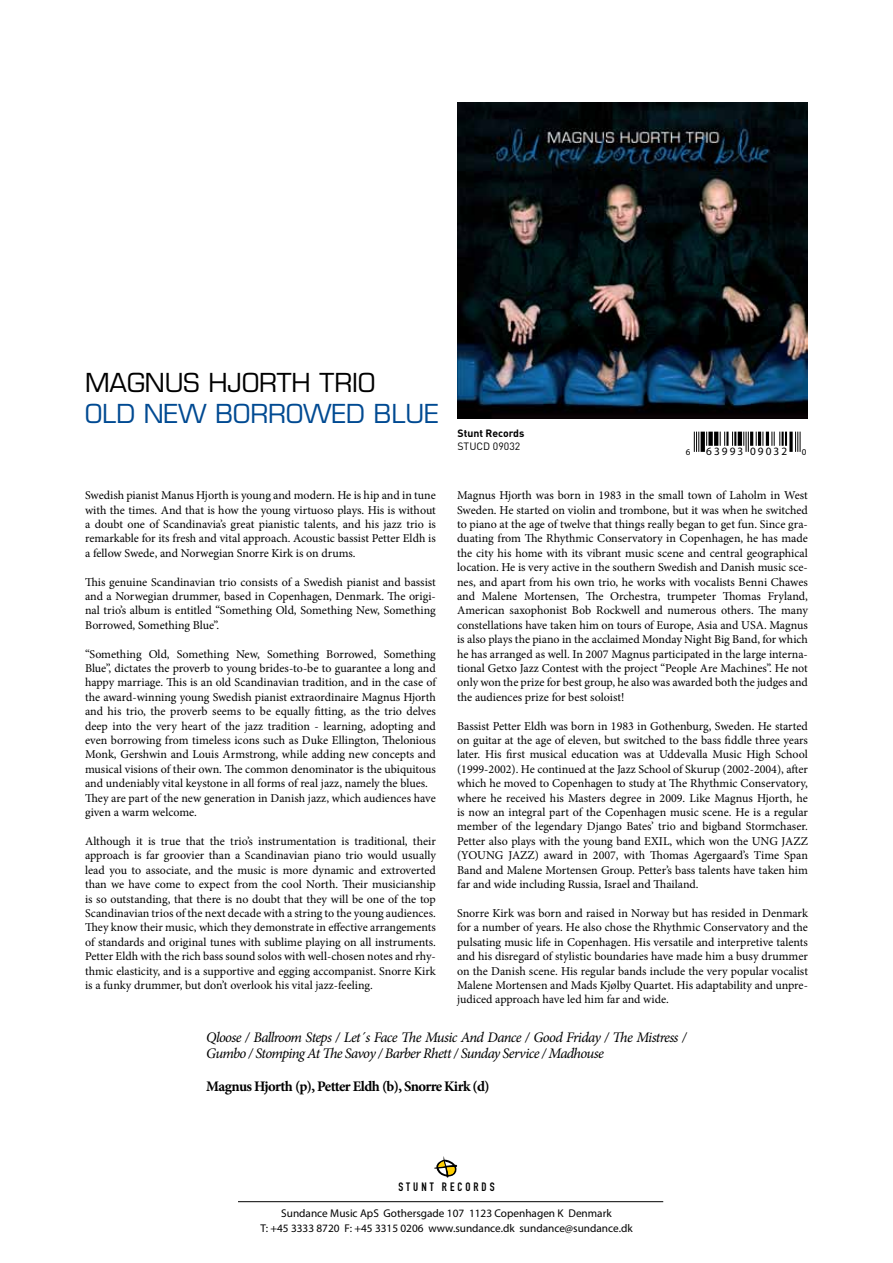
<style>
.page{position:relative;width:893px;height:1263px;background:#fff}
.page>*{position:absolute;margin:0;border:0;box-sizing:border-box;transform-origin:0 0}
.t1{font:25.5px "Eurostile LT Std";color:#004a92}
.t2{font:25.5px "Eurostile LT Std";color:#000}
.t3{font:italic 14.7px/16.5px "Minion Pro";letter-spacing:-.045em;color:#000}
.t4{font:700 14.7px "Minion Pro";letter-spacing:-.04em;color:#000}
.t5{font:12px/14.4px "Minion Pro";color:#000;text-align:justify}
.t6{font:12px "DIN Engschrift Std";letter-spacing:.25em;color:#000}
.t7{font:11.25px/15px "Myriad Pro";color:#000;text-align:center}
.t8{font:11.25px "Myriad Pro";letter-spacing:.185em;color:#000}
.t9{font:700 10.5px "DIN";color:#000}
.t10{font:10.5px "DIN";color:#000}
.t11{font:9px "Myriad Pro";color:#000}
</style>
<div class="page">
<hr style="left:238px;top:1201px;width:425px;height:1px;background:#000">
<svg style="left:434px;top:1156px;width:23px;height:21px"></svg>
<img style="left:457px;top:102px;width:351px;height:317px">
<svg style="left:694px;top:432px;width:5px;height:20px"></svg>
<svg style="left:701px;top:432px;width:4px;height:20px"></svg>
<svg style="left:706px;top:432px;width:1px;height:14px"></svg>
<div style="left:708px;top:432px;width:5px;height:14px;background:#000"></div>
<svg style="left:714px;top:432px;width:4px;height:14px"></svg>
<svg style="left:720px;top:432px;width:16px;height:14px"></svg>
<hr style="left:738px;top:432px;width:4px;height:14px;background:#000">
<svg style="left:743px;top:432px;width:6px;height:20px"></svg>
<hr style="left:750px;top:432px;width:3px;height:14px;background:#000">
<svg style="left:756px;top:432px;width:7px;height:14px"></svg>
<hr style="left:766px;top:432px;width:3px;height:14px;background:#000">
<svg style="left:771px;top:432px;width:16px;height:14px"></svg>
<svg style="left:789px;top:432px;width:4px;height:20px"></svg>
<svg style="left:795px;top:432px;width:6px;height:20px"></svg>
<h1 class="t2" style="left:85px;top:367px;width:292px">MAGNUS HJORTH TRIO</h1>
<h1 class="t1" style="left:85px;top:398px;width:355px">OLD NEW BORROWED BLUE</h1>
<p class="t5" style="left:85px;top:488px;width:352px">Swedish pianist Manus Hjorth is young and modern. He is hip and in tune with the times. And that is how the young virtuoso plays. His is without a doubt one of Scandinavia’s great pianistic talents, and his jazz trio is remarkable for its fresh and vital approach. Acoustic bassist Petter Eldh is a fellow Swede, and Norwegian Snorre Kirk is on drums.</p>
<p class="t5" style="left:85px;top:575px;width:352px">This genuine Scandinavian trio consists of a Swedish pianist and bassist and a Norwegian drummer, based in Copenhagen, Denmark. The origi&shy;nal trio’s album is entitled “Something Old, Something New, Something Borrowed, Something Blue”.</p>
<p class="t5" style="left:85px;top:647px;width:352px;text-align:left">“Something Old, Something New, Something Borrowed, Something Blue”, dictates the proverb to young brides-to-be to guarantee a long and happy marriage. This is an old Scandinavian tradition, and in the case of the award-winning young Swedish pianist extraordinaire Magnus Hjorth and his trio, the proverb seems to be equally fitting, as the trio delves deep into the very heart of the jazz tradition - learning, adopting and even borrowing from timeless icons such as Duke Ellington, Thelonious Monk, Gershwin and Louis Armstrong, while adding new concepts and musical visions of their own. The common denominator is the ubiquitous and undeniably vital keystone in all forms of real jazz, namely the blues.<br>They are part of the new generation in Danish jazz, which audiences have given a warm welcome.</p>
<p class="t5" style="left:85px;top:834px;width:352px">Although it is true that the trio’s instrumentation is traditional, their approach is far groovier than a Scandinavian piano trio would usually lead you to associate, and the music is more dynamic and extroverted than we have come to expect from the cool North. Their musicianship is so outstanding, that there is no doubt that they will be one of the top Scandinavian trios of the next decade with a string to the young audiences.<br>They know their music, which they demonstrate in effective arrangements of standards and original tunes with sublime playing on all instruments.<br>Petter Eldh with the rich bass sound solos with well-chosen notes and rhy&shy;thmic elasticity, and is a supportive and egging accompanist. Snorre Kirk is a funky drummer, but don’t overlook his vital jazz-feeling.</p>
<p class="t9" style="left:457px;top:427px;width:68px">Stunt Records</p>
<p class="t10" style="left:457px;top:440px;width:64px">STUCD 09032</p>
<p class="t11" style="left:686px;top:447px;width:6px">6</p>
<p class="t8" style="left:706px;top:444px;width:83px">63993 09032</p>
<p class="t11" style="left:802px;top:447px;width:6px">0</p>
<p class="t5" style="left:457px;top:488px;width:352px">Magnus Hjorth was born in 1983 in the small town of Laholm in West Sweden. He started on violin and trombone, but it was when he switched to piano at the age of twelve that things really began to get fun. Since gra&shy;duating from The Rhythmic Conservatory in Copenhagen, he has made the city his home with its vibrant music scene and central geographical location. He is very active in the southern Swedish and Danish music sce&shy;nes, and apart from his own trio, he works with vocalists Benni Chawes and Malene Mortensen, The Orchestra, trumpeter Thomas Fryland, American saxophonist Bob Rockwell and numerous others. The many constellations have taken him on tours of Europe, Asia and USA. Magnus is also plays the piano in the acclaimed Monday Night Big Band, for which he has arranged as well. In 2007 Magnus participated in the large interna&shy;tional Getxo Jazz Contest with the project “People Are Machines”. He not only won the prize for best group, he also was awarded both the judges and the audiences prize for best soloist!</p>
<p class="t5" style="left:457px;top:719px;width:352px">Bassist Petter Eldh was born in 1983 in Gothenburg, Sweden. He started on guitar at the age of eleven, but switched to the bass fiddle three years later. His first musical education was at Uddevalla Music High School (1999-2002). He continued at the Jazz School of Skurup (2002-2004), after which he moved to Copenhagen to study at The Rhythmic Conservatory, where he received his Masters degree in 2009. Like Magnus Hjorth, he is now an integral part of the Copenhagen music scene. He is a regular member of the legendary Django Bates’ trio and bigband Stormchaser.<br>Petter also plays with the young band EXIL, which won the UNG JAZZ (YOUNG JAZZ) award in 2007, with Thomas Agergaard’s Time Span Band and Malene Mortensen Group. Petter’s bass talents have taken him far and wide including Russia, Israel and Thailand.</p>
<p class="t5" style="left:457px;top:906px;width:352px">Snorre Kirk was born and raised in Norway but has resided in Denmark for a number of years. He also chose the Rhythmic Conservatory and the pulsating music life in Copenhagen. His versatile and interpretive talents and his disregard of stylistic boundaries have made him a busy drummer on the Danish scene. His regular bands include the very popular vocalist Malene Mortensen and Mads Kjølby Quartet. His adaptability and unpre&shy;judiced approach have led him far and wide.</p>
<p class="t3" style="left:206px;top:1029px;width:482px">Qloose / Ballroom Steps / Let´s Face The Music And Dance / Good Friday / The Mistress /<br>Gumbo / Stomping At The Savoy / Barber Rhett / Sunday Service / Madhouse</p>
<p class="t4" style="left:206px;top:1076px;width:285px">Magnus Hjorth (p), Petter Eldh (b), Snorre Kirk (d)</p>
<p class="t6" style="left:398px;top:1180px;width:98px">STUNT RECORDS</p>
<p class="t7" style="left:260px;top:1206px;width:374px">Sundance Music ApS Gothersgade 107 1123 Copenhagen K Denmark<br>T: +45 3333 8720 F: +45 3315 0206 www.sundance.dk sundance@sundance.dk</p>
</div>
